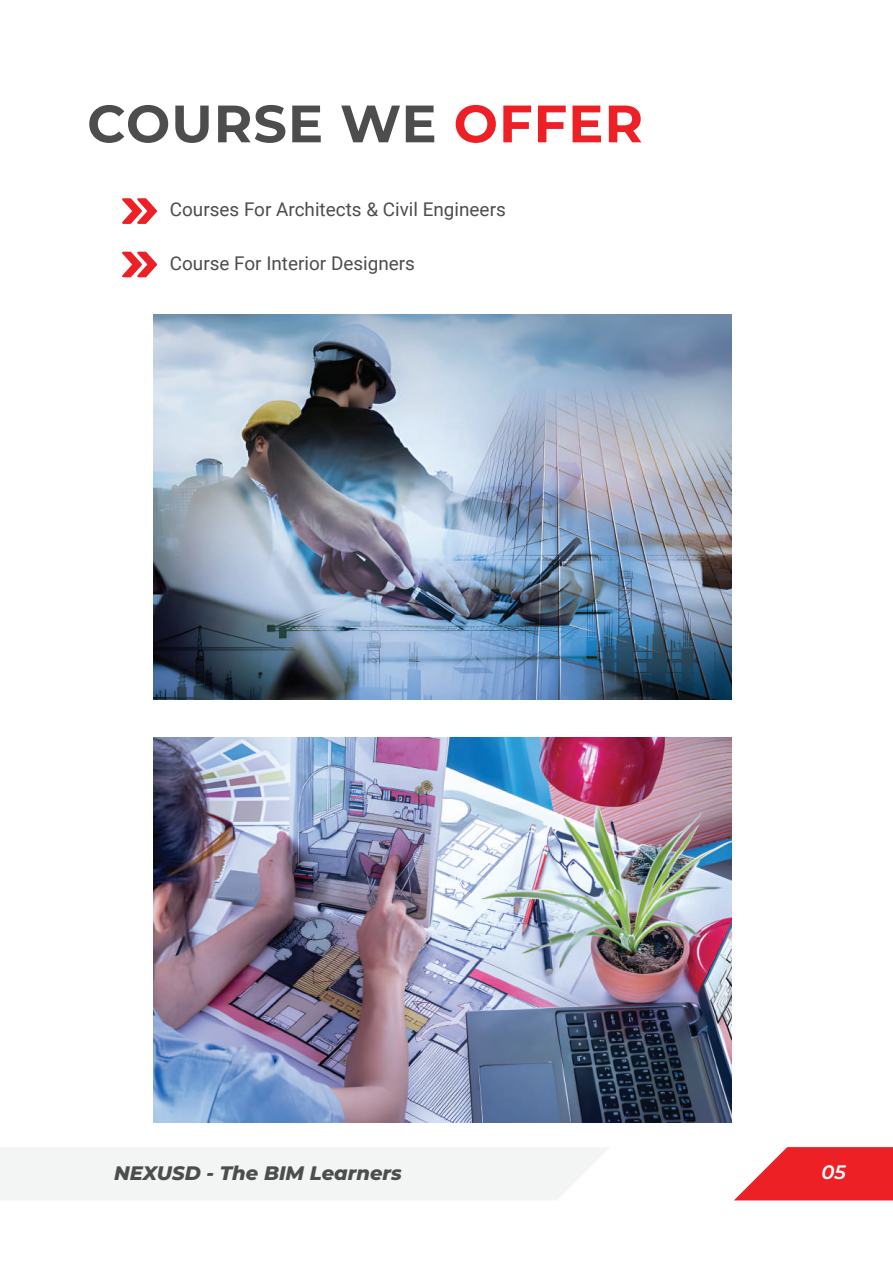
<style>
.page{position:relative;width:893px;height:1263px;background:#fff}
.page>*{position:absolute;margin:0;border:0;box-sizing:border-box;transform-origin:0 0}
.t1{font:700 52.5px "Montserrat";letter-spacing:.02em;color:#4d4d4d}
.t2{font:italic 800 19.5px "Montserrat";color:#4d4d4d}
.t3{font:italic 600 19.5px "Montserrat";color:#fff}
.t4{font:18.9px "Roboto";color:#4d4d4d}
.s1{color:#ed2026}
</style>
<div class="page">
<div style="left:0;top:1147px;width:609px;height:53px;background:#f3f5f5"></div>
<svg style="left:734px;top:1147px;width:159px;height:53px"></svg>
<svg style="left:122px;top:198px;width:35px;height:26px"></svg>
<svg style="left:122px;top:252px;width:35px;height:25px"></svg>
<img style="left:153px;top:314px;width:579px;height:386px">
<img style="left:153px;top:737px;width:579px;height:386px">
<h1 class="t1" style="left:87px;top:86px;width:557px">COURSE WE <span class="s1">OFFER</span></h1>
<p class="t4" style="left:170px;top:196px;width:337px">Courses For Architects &amp; Civil Engineers</p>
<p class="t4" style="left:170px;top:250px;width:247px">Course For Interior Designers</p>
<p class="t2" style="left:114px;top:1159px;width:289px">NEXUSD - The BIM Learners</p>
<p class="t3" style="left:821px;top:1159px;width:26px">05</p>
</div>
